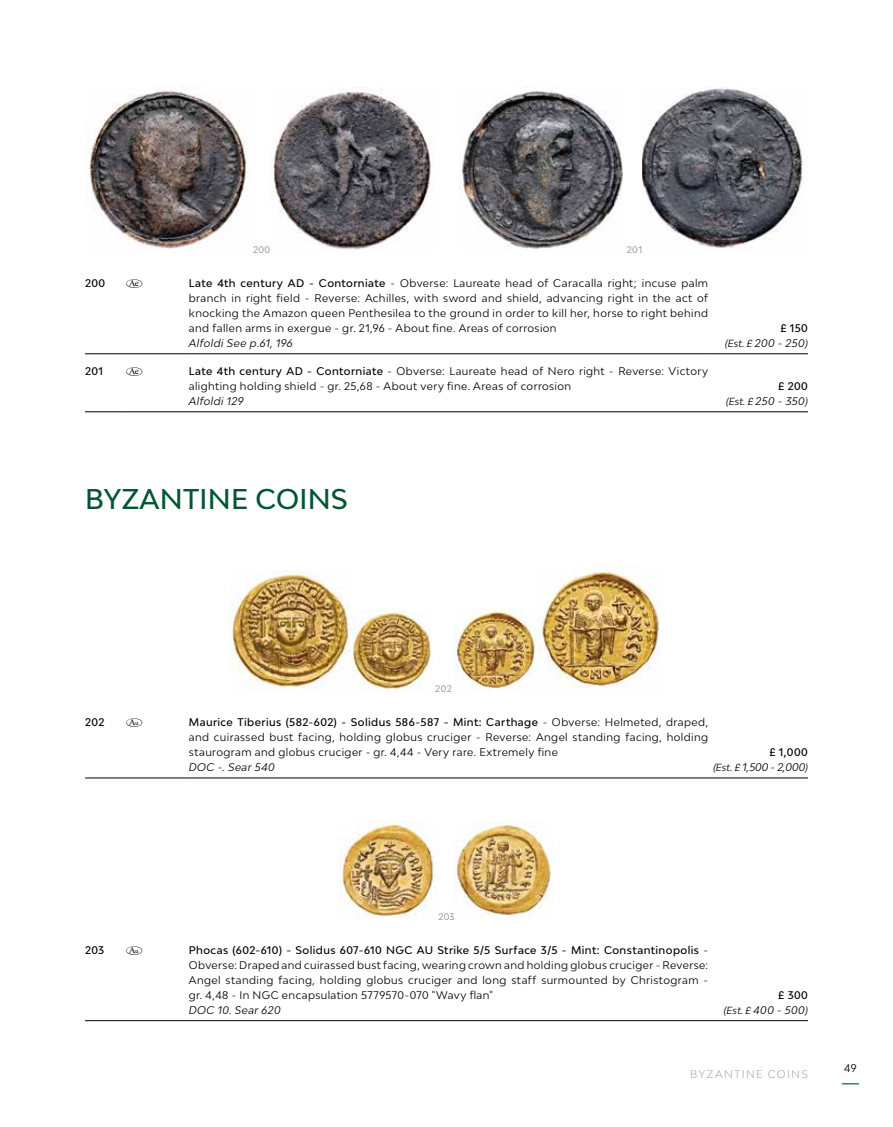
<style>
.page{position:relative;width:893px;height:1127px;background:#fff}
.page>*{position:absolute;margin:0;border:0;box-sizing:border-box;transform-origin:0 0}
.t1{font:500 27px "Bw Modelica";letter-spacing:.01em;color:#045632}
.t2{font:12px "bolaffib";color:#000}
.t3{font:10.5px/15px "Bw Modelica";letter-spacing:.04em;color:#000;text-align:justify}
.t4{font:italic 10.5px/15px "Bw Modelica";letter-spacing:.035em;color:#000;text-align:right}
.t5{font:500 10.5px "Bw Modelica";letter-spacing:.035em;color:#000}
.t6{font:10.5px "Bw Modelica";letter-spacing:.125em;color:#b3b3b4}
.t7{font:italic 9.75px "Bw Modelica";letter-spacing:.005em;color:#000}
.t8{font:9px "Bw Modelica";letter-spacing:.035em;color:#878787}
.s1{font-weight:500}
.s2{font-size:10.5px}
.s3{font-weight:500;font-style:normal}
.s4{font-size:9.75px}
</style>
<div class="page">
<hr style="left:85px;top:353px;width:40px;height:1px;background:#000">
<hr style="left:125px;top:353px;width:64px;height:1px;background:#000">
<hr style="left:189px;top:353px;width:519px;height:1px;background:#000">
<hr style="left:708px;top:353px;width:100px;height:1px;background:#000">
<img style="left:85px;top:85px;width:164px;height:166px">
<img style="left:270px;top:87px;width:164px;height:164px">
<img style="left:459px;top:91px;width:164px;height:158px">
<img style="left:642px;top:87px;width:162px;height:163px">
<hr style="left:85px;top:411px;width:40px;height:1px;background:#000">
<hr style="left:125px;top:411px;width:64px;height:1px;background:#000">
<hr style="left:189px;top:411px;width:519px;height:1px;background:#000">
<hr style="left:708px;top:411px;width:100px;height:1px;background:#000">
<hr style="left:85px;top:778px;width:40px;height:1px;background:#000">
<hr style="left:125px;top:778px;width:64px;height:1px;background:#000">
<hr style="left:189px;top:778px;width:519px;height:1px;background:#000">
<hr style="left:708px;top:778px;width:100px;height:1px;background:#000">
<img style="left:230px;top:570px;width:121px;height:121px">
<img style="left:352px;top:611px;width:81px;height:80px">
<img style="left:454px;top:608px;width:84px;height:84px">
<img style="left:538px;top:567px;width:122px;height:121px">
<hr style="left:85px;top:1020px;width:40px;height:1px;background:#000">
<hr style="left:125px;top:1020px;width:64px;height:1px;background:#000">
<hr style="left:189px;top:1020px;width:519px;height:1px;background:#000">
<hr style="left:708px;top:1020px;width:100px;height:1px;background:#000">
<img style="left:340px;top:821px;width:96px;height:98px">
<img style="left:455px;top:821px;width:97px;height:98px">
<svg style="left:842px;top:1083px;width:17px;height:1px"></svg>
<p class="t8" style="left:253px;top:243px;width:19px">200</p>
<p class="t8" style="left:627px;top:243px;width:17px">201</p>
<p class="t5" style="left:85px;top:276px;width:22px">200</p>
<p class="t2" style="left:125px;top:276px;width:21px">e</p>
<p class="t3" style="left:189px;top:275px;width:521px"><span class="s1">Late 4th century AD - Contorniate</span> - Obverse: Laureate head of Caracalla right; incuse palm branch in right field - Reverse: Achilles, with sword and shield, advancing right in the act of knocking the Amazon queen Penthesilea to the ground in order to kill her, horse to right behind and fallen arms in exergue - gr. 21,96 - About fine. Areas of corrosion</p>
<p class="t4" style="left:189px;top:335px;width:105px">Alfoldi See p.61, 196</p>
<p class="t5" style="left:85px;top:364px;width:20px">201</p>
<p class="t2" style="left:125px;top:364px;width:21px">e</p>
<p class="t3" style="left:189px;top:363px;width:521px"><span class="s1">Late 4th century AD - Contorniate</span> - Obverse: Laureate head of Nero right - Reverse: Victory alighting holding shield - gr. 25,68 - About very fine. Areas of corrosion</p>
<p class="t4" style="left:189px;top:393px;width:56px">Alfoldi 129</p>
<p class="t5" style="left:780px;top:321px;width:29px">£ 150</p>
<p class="t7" style="left:725px;top:337px;width:84px">(Est. £ <span class="s2">200 - 250</span>)</p>
<p class="t5" style="left:778px;top:379px;width:31px">£ 200</p>
<p class="t7" style="left:726px;top:395px;width:83px">(Est. £ <span class="s2">250 - 350</span>)</p>
<h1 class="t1" style="left:85px;top:482px;width:264px">BYZANTINE COINS</h1>
<p class="t8" style="left:435px;top:683px;width:18px">202</p>
<p class="t5" style="left:85px;top:715px;width:21px">202</p>
<p class="t2" style="left:125px;top:715px;width:21px">U</p>
<p class="t3" style="left:189px;top:714px;width:521px"><span class="s1">Maurice Tiberius (582-602) - Solidus 586-587 - Mint: Carthage</span> - Obverse: Helmeted, draped, and cuirassed bust facing, holding globus cruciger - Reverse: Angel standing facing, holding staurogram and globus cruciger - gr. 4,44 - Very rare. Extremely fine</p>
<p class="t4" style="left:189px;top:759px;width:87px">DOC -. Sear 540</p>
<p class="t4" style="left:713px;top:744px;width:96px"><span class="s3">£ 1,000<br></span><span class="s4">(Est. £</span> 1,500 - 2,000<span class="s4">)</span></p>
<p class="t8" style="left:438px;top:910px;width:18px">203</p>
<p class="t5" style="left:85px;top:943px;width:21px">203</p>
<p class="t2" style="left:125px;top:943px;width:21px">U</p>
<p class="t3" style="left:189px;top:942px;width:521px"><span class="s1">Phocas (602-610) - Solidus 607-610 NGC AU Strike 5/5 Surface 3/5 - Mint: Constantinopolis</span> - Obverse: Draped and cuirassed bust facing, wearing crown and holding globus cruciger - Reverse:<br>Angel standing facing, holding globus cruciger and long staff surmounted by Christogram - gr. 4,48 - In NGC encapsulation 5779570-070 "Wavy flan"</p>
<p class="t4" style="left:189px;top:1002px;width:93px">DOC 10. Sear 620</p>
<p class="t5" style="left:778px;top:988px;width:31px">£ 300</p>
<p class="t7" style="left:724px;top:1004px;width:85px">(Est. £ <span class="s2">400 - 500</span>)</p>
<p class="t6" style="left:690px;top:1067px;width:119px">BYZANTINE COINS</p>
<p class="t3" style="left:844px;top:1060px;width:14px">49</p>
</div>
